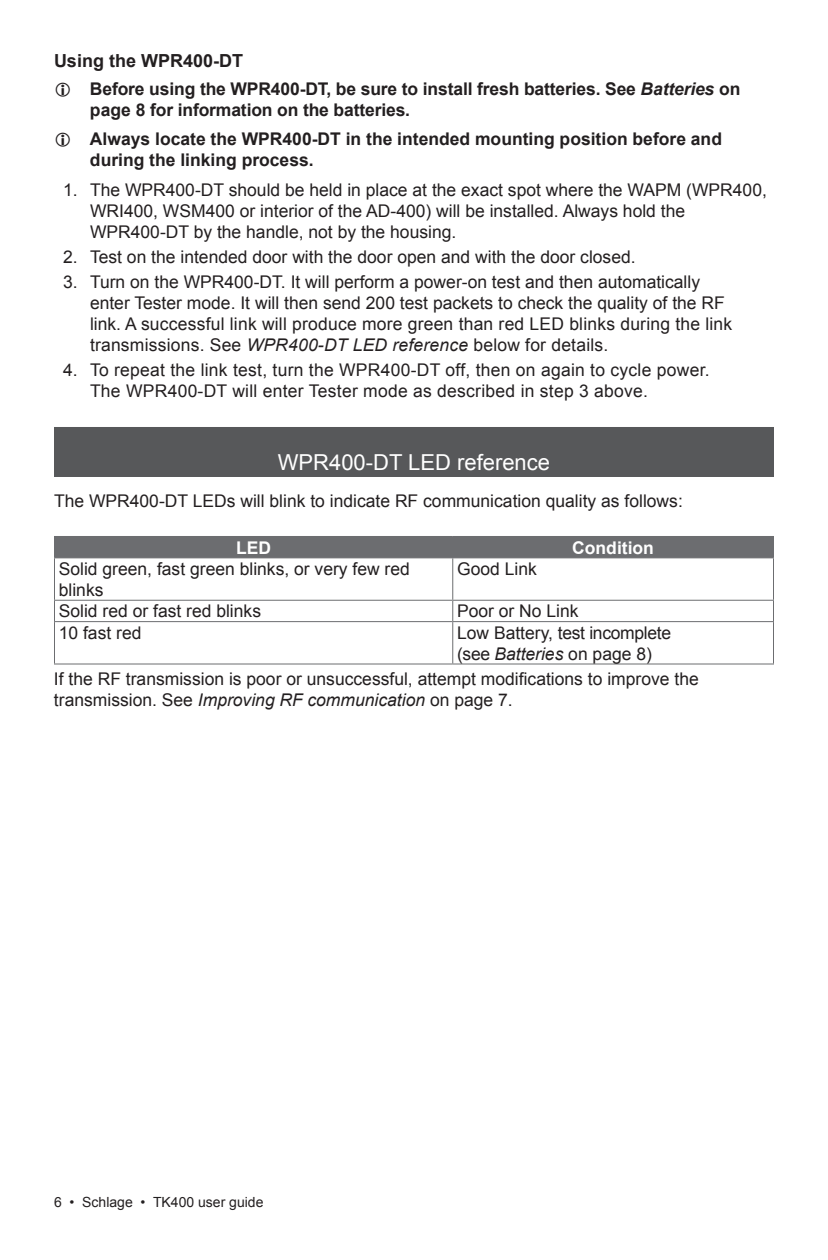
<style>
.page{position:relative;width:828px;height:1260px;background:#fff}
.page>*{position:absolute;margin:0;border:0;box-sizing:border-box;transform-origin:0 0}
.Section_Title{font:22px "Arial";color:#fff}
.Heading_1{font:700 18px "Arial";color:#231f20}
.Table_Cell{font:17.6px/21px "Arial";color:#231f20}
.t1{font:700 17.6px/21px "Arial";color:#231f20}
.Table_Cell-2{font:17.6px/21px "Arial";letter-spacing:-.02em;color:#231f20}
.Table_Header{font:700 17.6px "Arial";color:#fff}
.t2{font:14px "Arial";color:#231f20}
.s1{font-style:italic}
</style>
<div class="page">
<div style="left:54px;top:427px;width:720px;height:50px;background:#57585a"></div>
<div style="left:54px;top:536px;width:720px;height:21px;background:#6c6d70"></div>
<hr style="left:54px;top:557px;width:399px;height:1px;background:#6c6d70">
<hr style="left:453px;top:557px;width:321px;height:1px;background:#6c6d70">
<hr style="left:54px;top:558px;width:1px;height:42px;background:#6c6d70">
<hr style="left:773px;top:558px;width:1px;height:42px;background:#6c6d70">
<svg style="left:54px;top:601px;width:1px;height:20px"></svg>
<svg style="left:773px;top:601px;width:1px;height:20px"></svg>
<hr style="left:54px;top:622px;width:1px;height:42px;background:#6c6d70">
<hr style="left:773px;top:622px;width:1px;height:42px;background:#6c6d70">
<hr style="left:54px;top:664px;width:399px;height:1px;background:#6c6d70">
<hr style="left:453px;top:664px;width:321px;height:1px;background:#6c6d70">
<hr style="left:452px;top:558px;width:1px;height:42px;background:#6c6d70">
<hr style="left:54px;top:600px;width:399px;height:1px;background:#6c6d70">
<hr style="left:453px;top:600px;width:321px;height:1px;background:#6c6d70">
<svg style="left:452px;top:601px;width:1px;height:20px"></svg>
<hr style="left:54px;top:621px;width:399px;height:1px;background:#6c6d70">
<hr style="left:453px;top:621px;width:321px;height:1px;background:#6c6d70">
<hr style="left:452px;top:622px;width:1px;height:42px;background:#6c6d70">
<p class="Heading_1" style="left:54px;top:49px;width:191px">Using the WPR400-DT</p>
<p class="t1" style="left:90px;top:79px;width:652px">Before using the WPR400-DT, be sure to install fresh batteries. See <span class="s1">Batteries</span> on page 8 for information on the batteries.</p>
<p class="t1" style="left:90px;top:128px;width:634px">Always locate the WPR400-DT in the intended mounting position before and during the linking process.</p>
<p class="Table_Cell" style="left:90px;top:179px;width:678px;text-indent:-27px">1. The WPR400-DT should be held in place at the exact spot where the WAPM (WPR400,<br>WRI400, WSM400 or interior of the AD-400) will be installed. Always hold the<br>WPR400-DT by the handle, not by the housing.</p>
<p class="Table_Cell" style="left:63px;top:246px;width:574px">2. Test on the intended door with the door open and with the door closed.</p>
<p class="Table_Cell" style="left:90px;top:272px;width:644px;text-indent:-27px">3. Turn on the WPR400-DT. It will perform a power-on test and then automatically enter Tester mode. It will then send 200 test packets to check the quality of the RF link. A successful link will produce more green than red LED blinks during the link transmissions. See <span class="s1">WPR400-DT LED reference</span> below for details.</p>
<p class="Table_Cell" style="left:90px;top:360px;width:621px;text-indent:-27px">4. To repeat the link test, turn the WPR400-DT off, then on again to cycle power.<br>The WPR400-DT will enter Tester mode as described in step 3 above.</p>
<p class="Section_Title" style="left:278px;top:448px;width:274px">WPR400-DT LED reference</p>
<p class="Table_Cell" style="left:54px;top:490px;width:630px">The WPR400-DT LEDs will blink to indicate RF communication quality as follows:</p>
<p class="Table_Header" style="left:236px;top:536px;width:37px">LED</p>
<p class="Table_Header" style="left:572px;top:536px;width:83px">Condition</p>
<p class="Table_Cell" style="left:59px;top:558px;width:353px">Solid green, fast green blinks, or very few red blinks</p>
<p class="Table_Cell" style="left:457px;top:558px;width:81px">Good Link</p>
<p class="Table_Cell" style="left:59px;top:601px;width:204px">Solid red or fast red blinks</p>
<p class="Table_Cell" style="left:457px;top:601px;width:123px">Poor or No Link</p>
<p class="Table_Cell" style="left:59px;top:622px;width:84px">10 fast red</p>
<p class="Table_Cell-2" style="left:457px;top:622px;width:216px">Low Battery, test incomplete (see <span class="s1">Batteries</span> on page 8)</p>
<p class="Table_Cell" style="left:54px;top:668px;width:646px">If the RF transmission is poor or unsuccessful, attempt modifications to improve the transmission. See <span class="s1">Improving RF communication</span> on page 7.</p>
<p class="t2" style="left:54px;top:1193px;width:211px">6 • Schlage • TK400 user guide</p>
</div>
